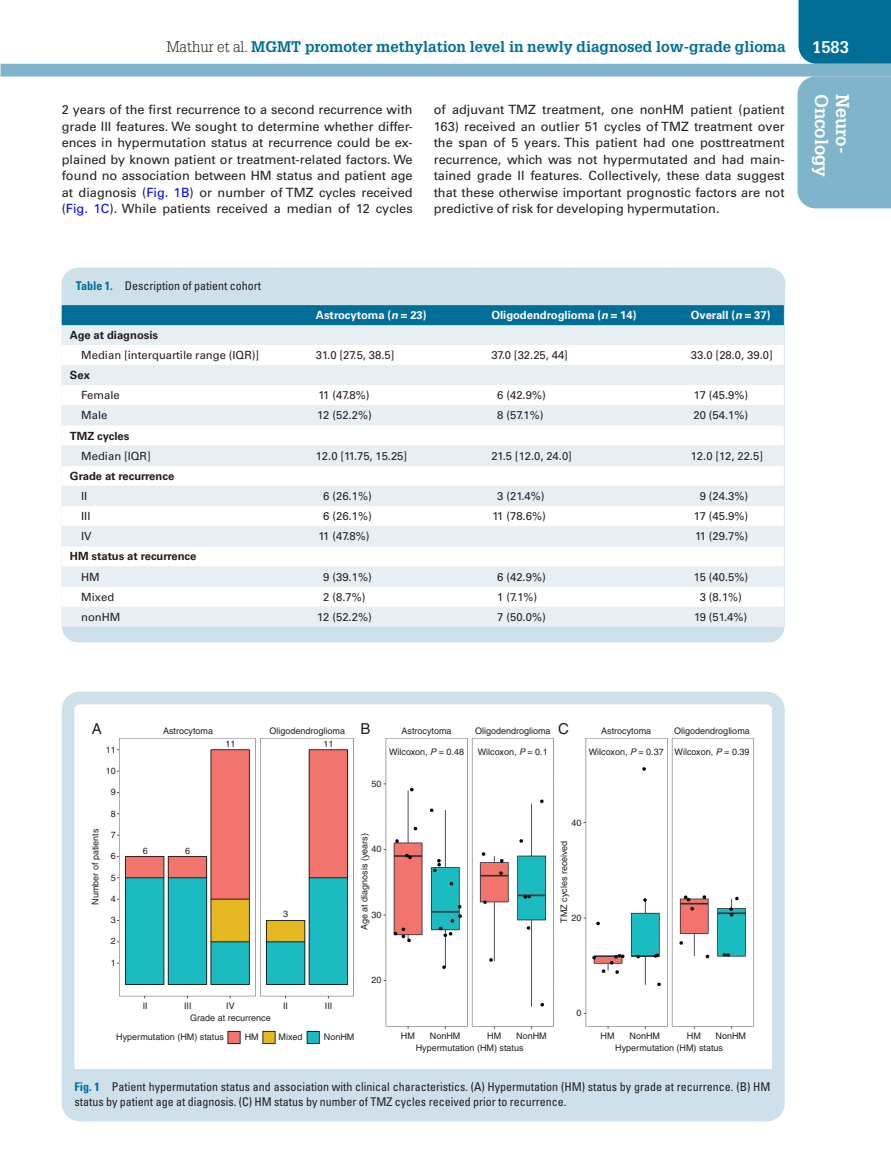
<style>
.page{position:relative;width:891px;height:1175px;background:#fff}
.page>*{position:absolute;margin:0;border:0;box-sizing:border-box;transform-origin:0 0}
.t1{font:700 18px "Glypha LT Std";color:#fff}
.t2{font:700 16.5px "Glypha LT Std";color:#fff}
.t3{font:700 15px "Glypha LT Std";color:#006e96}
.t4{font:15px "Helvetica";color:#231f20}
.t5{font:12.75px/16.5px "Univers LT Std";color:#231f20;text-align:justify}
.t6{font:condensed 12px/15px "Univers LT Std";color:#231f20}
.t7{font:11.25px "Univers LT Std";color:#231f20}
.t8{font:700 11.25px "Univers LT Std";color:#231f20}
.t9{font:700 11.25px "Univers LT Std";color:#fff}
.t10{font:9px/12.1px "Helvetica";color:#231f20}
.s1{font-weight:300;color:#231f20}
.s2{color:#00f}
.s3{font-weight:700;color:#006e96}
.s4{font-style:italic}
</style>
<div class="page">
<div style="left:799px;top:0;width:92px;height:64px;background:#006e96"></div>
<div style="left:1px;top:64px;width:890px;height:12px;background:#7fb4ca"></div>
<div style="left:797px;top:76px;width:94px;height:132px;background:#7fb4ca"></div>
<div style="left:65px;top:1069px;width:716px;height:44px;background:#cee0ea"></div>
<img style="left:117px;top:738px;width:637px;height:306px">
<div style="left:62px;top:691px;width:723px;height:430px;border:13px solid #cee0ea;border-radius:12px"></div>
<div style="left:62px;top:268px;width:723px;height:374px;background:#cee0ea;border-radius:16px"></div>
<svg style="left:62px;top:268px;width:722px;height:57px"></svg>
<div style="left:62px;top:325px;width:722px;height:302px;background:#e8eff4"></div>
<svg style="left:62px;top:345px;width:722px;height:261px;background:#f4f7f9"></svg>
<p class="t3" style="left:166px;top:37px;width:621px"><span class="s1">Mathur et al.</span> MGMT promoter methylation level in newly diagnosed low-grade glioma</p>
<p class="t2" style="left:812px;top:37px;width:38px">1583</p>
<h1 class="t1" style="left:833px;top:94px;width:85px;rotate:90deg">Oncology</h1>
<h1 class="t1" style="left:854px;top:94px;width:61px;rotate:90deg">Neuro-</h1>
<p class="t5" style="left:62px;top:102px;width:353px">2 years of the first recurrence to a second recurrence with grade III features. We sought to determine whether differ&shy;ences in hypermutation status at recurrence could be ex&shy;plained by known patient or treatment-related factors. We found no association between HM status and patient age at diagnosis (<span class="s2">Fig. 1B</span>) or number of TMZ cycles received (<span class="s2">Fig. 1C</span>). While patients received a median of 12 cycles</p>
<p class="t5" style="left:434px;top:102px;width:353px">of adjuvant TMZ treatment, one nonHM patient (patient 163) received an outlier 51 cycles of TMZ treatment over the span of 5 years. This patient had one posttreatment recurrence, which was not hypermutated and had main&shy;tained grade II features. Collectively, these data suggest that these otherwise important prognostic factors are not predictive of risk for developing hypermutation.</p>
<p class="t6" style="left:76px;top:278px;width:187px"><span class="s3">Table 1.</span> Description of patient cohort</p>
<p class="t9" style="left:316px;top:309px;width:112px">Astrocytoma (<span class="s4">n</span> = 23)</p>
<p class="t9" style="left:491px;top:309px;width:147px">Oligodendroglioma (<span class="s4">n</span> = 14)</p>
<p class="t9" style="left:691px;top:309px;width:81px">Overall (<span class="s4">n</span> = 37)</p>
<p class="t8" style="left:70px;top:328px;width:90px">Age at diagnosis</p>
<p class="t7" style="left:81px;top:348px;width:180px">Median [interquartile range (IQR)]</p>
<p class="t7" style="left:316px;top:348px;width:80px">31.0 [27.5, 38.5]</p>
<p class="t7" style="left:491px;top:348px;width:78px">37.0 [32.25, 44]</p>
<p class="t7" style="left:691px;top:348px;width:83px">33.0 [28.0, 39.0]</p>
<p class="t8" style="left:70px;top:368px;width:22px">Sex</p>
<p class="t7" style="left:81px;top:388px;width:40px">Female</p>
<p class="t7" style="left:319px;top:388px;width:53px">11 (47.8%)</p>
<p class="t7" style="left:497px;top:388px;width:50px">6 (42.9%)</p>
<p class="t7" style="left:694px;top:388px;width:56px">17 (45.9%)</p>
<p class="t7" style="left:81px;top:409px;width:28px">Male</p>
<p class="t7" style="left:317px;top:409px;width:56px">12 (52.2%)</p>
<p class="t7" style="left:497px;top:409px;width:48px">8 (57.1%)</p>
<p class="t7" style="left:694px;top:409px;width:56px">20 (54.1%)</p>
<p class="t8" style="left:70px;top:429px;width:61px">TMZ cycles</p>
<p class="t7" style="left:81px;top:449px;width:71px">Median [IQR]</p>
<p class="t7" style="left:316px;top:449px;width:93px">12.0 [11.75, 15.25]</p>
<p class="t7" style="left:491px;top:449px;width:82px">21.5 [12.0, 24.0]</p>
<p class="t7" style="left:691px;top:449px;width:74px">12.0 [12, 22.5]</p>
<p class="t8" style="left:70px;top:469px;width:106px">Grade at recurrence</p>
<p class="t7" style="left:81px;top:489px;width:8px">II</p>
<p class="t7" style="left:323px;top:489px;width:50px">6 (26.1%)</p>
<p class="t7" style="left:497px;top:489px;width:49px">3 (21.4%)</p>
<p class="t7" style="left:700px;top:489px;width:50px">9 (24.3%)</p>
<p class="t7" style="left:81px;top:509px;width:11px">III</p>
<p class="t7" style="left:323px;top:509px;width:50px">6 (26.1%)</p>
<p class="t7" style="left:493px;top:509px;width:55px">11 (78.6%)</p>
<p class="t7" style="left:694px;top:509px;width:56px">17 (45.9%)</p>
<p class="t7" style="left:81px;top:529px;width:12px">IV</p>
<p class="t7" style="left:319px;top:529px;width:53px">11 (47.8%)</p>
<p class="t7" style="left:695px;top:529px;width:55px">11 (29.7%)</p>
<p class="t8" style="left:70px;top:550px;width:128px">HM status at recurrence</p>
<p class="t7" style="left:81px;top:570px;width:20px">HM</p>
<p class="t7" style="left:323px;top:570px;width:50px">9 (39.1%)</p>
<p class="t7" style="left:497px;top:570px;width:50px">6 (42.9%)</p>
<p class="t7" style="left:694px;top:570px;width:56px">15 (40.5%)</p>
<p class="t7" style="left:81px;top:590px;width:35px">Mixed</p>
<p class="t7" style="left:323px;top:590px;width:44px">2 (8.7%)</p>
<p class="t7" style="left:497px;top:590px;width:42px">1 (7.1%)</p>
<p class="t7" style="left:700px;top:590px;width:44px">3 (8.1%)</p>
<p class="t7" style="left:81px;top:610px;width:41px">nonHM</p>
<p class="t7" style="left:317px;top:610px;width:56px">12 (52.2%)</p>
<p class="t7" style="left:497px;top:610px;width:50px">7 (50.0%)</p>
<p class="t7" style="left:694px;top:610px;width:54px">19 (51.4%)</p>
<p class="t10" style="left:163px;top:724px;width:52px">Astrocytoma</p>
<p class="t10" style="left:269px;top:724px;width:77px">Oligodendroglioma</p>
<p class="t10" style="left:402px;top:724px;width:52px">Astrocytoma</p>
<p class="t4" style="left:558px;top:720px;width:12px">C</p>
<p class="t10" style="left:389px;top:745px;width:77px">Wilcoxon, <span class="s4">P</span> = 0.48</p>
<p class="t10" style="left:478px;top:745px;width:72px">Wilcoxon, <span class="s4">P</span> = 0.1</p>
<p class="t4" style="left:92px;top:720px;width:12px">A</p>
<p class="t4" style="left:360px;top:720px;width:12px">B</p>
<p class="t10" style="left:475px;top:724px;width:77px">Oligodendroglioma</p>
<p class="t10" style="left:601px;top:724px;width:52px">Astrocytoma</p>
<p class="t10" style="left:589px;top:745px;width:162px">Wilcoxon, <span class="s4">P</span> = 0.37 Wilcoxon, <span class="s4">P</span> = 0.39</p>
<p class="t10" style="left:674px;top:724px;width:77px">Oligodendroglioma</p>
<p class="t10" style="left:323px;top:737px;width:12px">11</p>
<p class="t10" style="left:225px;top:737px;width:12px">11</p>
<p class="t10" style="left:106px;top:743px;width:12px">11</p>
<p class="t10" style="left:106px;top:764px;width:12px">10</p>
<p class="t10" style="left:89px;top:904px;width:78px;rotate:-90deg">Number of patients</p>
<p class="t10" style="left:111px;top:786px;width:7px">9</p>
<p class="t10" style="left:111px;top:807px;width:7px">8</p>
<p class="t10" style="left:111px;top:828px;width:7px">7</p>
<p class="t10" style="left:111px;top:850px;width:7px">6</p>
<p class="t10" style="left:111px;top:871px;width:7px">5</p>
<p class="t10" style="left:111px;top:892px;width:7px">4</p>
<p class="t10" style="left:111px;top:913px;width:7px">3</p>
<p class="t10" style="left:111px;top:935px;width:7px">2</p>
<p class="t10" style="left:111px;top:956px;width:7px">1</p>
<p class="t10" style="left:143px;top:844px;width:7px">6</p>
<p class="t10" style="left:185px;top:844px;width:7px">6</p>
<p class="t10" style="left:283px;top:908px;width:7px">3</p>
<p class="t10" style="left:372px;top:777px;width:12px">50</p>
<p class="t10" style="left:571px;top:816px;width:12px">40</p>
<p class="t10" style="left:358px;top:930px;width:98px;rotate:-90deg">Age at diagnosis (years)</p>
<p class="t10" style="left:558px;top:923px;width:84px;rotate:-90deg">TMZ cycles received</p>
<p class="t10" style="left:372px;top:843px;width:12px">40</p>
<p class="t10" style="left:372px;top:908px;width:12px">30</p>
<p class="t10" style="left:571px;top:911px;width:12px">20</p>
<p class="t10" style="left:372px;top:974px;width:12px">20</p>
<p class="t10" style="left:283px;top:999px;width:7px">II</p>
<p class="t10" style="left:325px;top:999px;width:9px">III</p>
<p class="t10" style="left:143px;top:999px;width:7px">II</p>
<p class="t10" style="left:184px;top:999px;width:9px">III</p>
<p class="t10" style="left:190px;top:999px;width:82px;text-align:center">IV<br>Grade at recurrence</p>
<p class="t10" style="left:116px;top:1031px;width:109px">Hypermutation (HM) status</p>
<p class="t10" style="left:245px;top:1031px;width:15px">HM</p>
<p class="t10" style="left:279px;top:1031px;width:25px">Mixed</p>
<p class="t10" style="left:324px;top:1031px;width:32px">NonHM</p>
<p class="t10" style="left:401px;top:1029px;width:15px">HM</p>
<p class="t10" style="left:416px;top:1029px;width:109px;text-indent:14px">NonHM<br>Hypermutation (HM) status</p>
<p class="t10" style="left:576px;top:1006px;width:7px">0</p>
<p class="t10" style="left:487px;top:1029px;width:15px">HM</p>
<p class="t10" style="left:516px;top:1029px;width:32px">NonHM</p>
<p class="t10" style="left:601px;top:1029px;width:15px">HM</p>
<p class="t10" style="left:615px;top:1029px;width:109px;text-indent:14px">NonHM<br>Hypermutation (HM) status</p>
<p class="t10" style="left:687px;top:1029px;width:15px">HM</p>
<p class="t10" style="left:716px;top:1029px;width:32px">NonHM</p>
<p class="t6" style="left:74px;top:1078px;width:698px"><span class="s3">Fig. 1</span> Patient hypermutation status and association with clinical characteristics. (A) Hypermutation (HM) status by grade at recurrence. (B) HM status by patient age at diagnosis. (C) HM status by number of TMZ cycles received prior to recurrence.</p>
</div>
